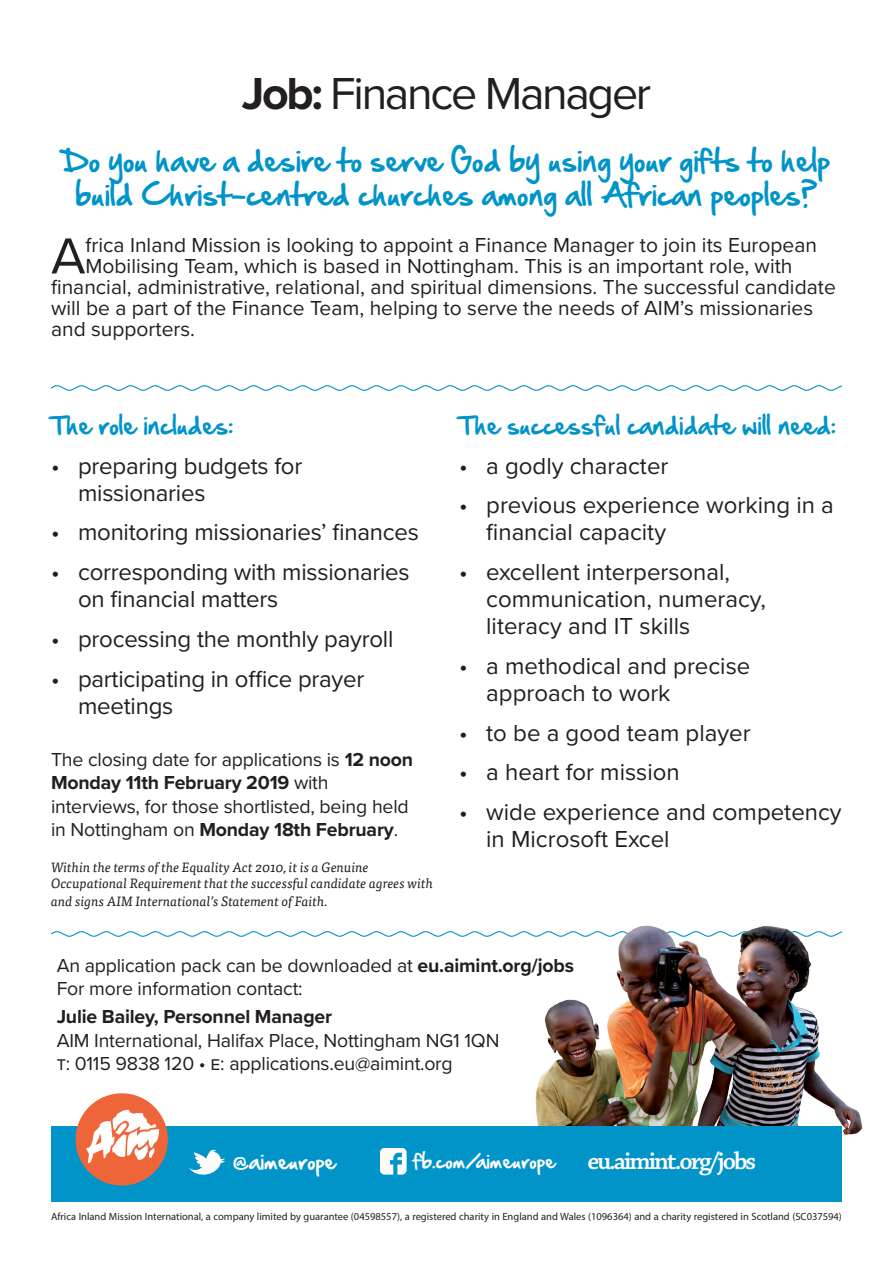
<style>
.page{position:relative;width:893px;height:1263px;background:#fff}
.page>*{position:absolute;margin:0;border:0;box-sizing:border-box;transform-origin:0 0}
.main_body{font:52.5px "Proxima Nova";color:#231f20}
.t1{font:46.5px "Proxima Nova";letter-spacing:-.05em;color:#231f20}
.t2{font:27px/34.5px "Hand Of Sean";color:#0094c8;text-align:center}
.heading{font:600 25.5px "Chaparral Pro";letter-spacing:-.08em;color:#fefcfa}
.t3{font:24px/27px "Proxima Nova";color:#231f20}
.t4{font:22.5px "Hand Of Sean";color:#0094c8}
.main_body-2{font:21px "Proxima Nova";color:#231f20}
.main_body-3{font:19.5px/23.4px "Proxima Nova";letter-spacing:-.01em;color:#231f20}
.t5{font:700 19.5px "Proxima Nova";letter-spacing:-.01em;color:#231f20}
.t6{font:19.05px "Hand Of Sean";color:#fff}
.t7{font:17.55px "Hand Of Sean";color:#fefcfa}
.main_body-4{font:italic 13.5px/16.2px "Tisa Pro";color:#231f20}
.small_legal_text{font:10.5px "Myriad Pro";color:#231f20}
.s1{font-weight:700}
</style>
<div class="page">
<svg style="left:51px;top:931px;width:459px;height:6px"></svg>
<img style="left:510px;top:925px;width:353px;height:210px">
<div style="left:51px;top:1126px;width:791px;height:75px;background:#0094c8"></div>
<svg style="left:380px;top:1148px;width:27px;height:26px"></svg>
<svg style="left:189px;top:1149px;width:36px;height:31px"></svg>
<svg style="left:51px;top:385px;width:791px;height:6px"></svg>
<div style="left:76px;top:1093px;width:92px;height:92px;background:#ef653a;border-radius:50%"></div>
<svg style="left:86px;top:1110px;width:73px;height:54px"></svg>
<p class="t1" style="left:242px;top:59px;width:411px"><span class="s1">Job:</span> Finance Manager</p>
<p class="t2" style="left:63px;top:143px;width:769px">Do you have a desire to serve God by using your gifts to help build Christ-centred churches among all African peoples?</p>
<p class="main_body" style="left:51px;top:217px;width:36px">A</p>
<p class="main_body-2" style="left:86px;top:230px;width:733px">frica Inland Mission is looking to appoint a Finance Manager to join its European</p>
<p class="main_body-2" style="left:86px;top:251px;width:708px">Mobilising Team, which is based in Nottingham. This is an important role, with</p>
<p class="main_body-2" style="left:51px;top:272px;width:786px">financial, administrative, relational, and spiritual dimensions. The successful candidate</p>
<p class="main_body-2" style="left:51px;top:293px;width:764px">will be a part of the Finance Team, helping to serve the needs of AIM’s missionaries</p>
<p class="main_body-2" style="left:51px;top:314px;width:146px">and supporters.</p>
<p class="t4" style="left:51px;top:405px;width:184px">The role includes:</p>
<p class="t3" style="left:78px;top:451px;width:226px;text-indent:-27px">• preparing budgets for missionaries</p>
<p class="t3" style="left:51px;top:518px;width:369px">• monitoring missionaries’ finances</p>
<p class="t3" style="left:78px;top:557px;width:333px;text-indent:-27px">• corresponding with missionaries on financial matters</p>
<p class="t3" style="left:51px;top:624px;width:344px">• processing the monthly payroll</p>
<p class="t3" style="left:78px;top:664px;width:288px;text-indent:-27px">• participating in office prayer meetings</p>
<p class="main_body-3" style="left:51px;top:747px;width:364px">The closing date for applications is <span class="s1">12 noon Monday 11th February 2019</span> with interviews, for those shortlisted, being held in Nottingham on <span class="s1">Monday 18th February</span>.</p>
<p class="main_body-4" style="left:51px;top:858px;width:384px">Within the terms of the Equality Act 2010, it is a Genuine<br>Occupational Requirement that the successful candidate agrees with</p>
<p class="main_body-4" style="left:51px;top:892px;width:278px">and signs AIM International’s Statement of Faith.</p>
<p class="t4" style="left:459px;top:405px;width:378px">The successful candidate will need:</p>
<p class="t3" style="left:459px;top:451px;width:211px">• a godly character</p>
<p class="t3" style="left:486px;top:491px;width:349px;text-indent:-27px">• previous experience working in a financial capacity</p>
<p class="t3" style="left:486px;top:557px;width:281px;text-indent:-27px">• excellent interpersonal, communication, numeracy, literacy and IT skills</p>
<p class="t3" style="left:486px;top:651px;width:266px;text-indent:-27px">• a methodical and precise approach to work</p>
<p class="t3" style="left:459px;top:718px;width:293px">• to be a good team player</p>
<p class="t3" style="left:459px;top:758px;width:222px">• a heart for mission</p>
<p class="t3" style="left:486px;top:797px;width:357px;text-indent:-27px">• wide experience and competency in Microsoft Excel</p>
<p class="main_body-3" style="left:57px;top:953px;width:519px">An application pack can be downloaded at <span class="s1">eu.aimint.org/jobs<br></span>For more information contact:</p>
<p class="t5" style="left:57px;top:1002px;width:277px">Julie Bailey, Personnel Manager</p>
<p class="main_body-3" style="left:57px;top:1027px;width:444px">AIM International, Halifax Place, Nottingham NG1 1QN</p>
<p class="main_body-3" style="left:57px;top:1051px;width:398px">t: 0115 9838 120 • e: applications.eu@aimint.org</p>
<p class="t6" style="left:233px;top:1144px;width:104px">@aimeurope</p>
<p class="t7" style="left:413px;top:1146px;width:144px">fb.com/aimeurope</p>
<p class="heading" style="left:587px;top:1146px;width:170px">eu.aimint.org/jobs</p>
<p class="small_legal_text" style="left:51px;top:1210px;width:792px">Africa Inland Mission International, a company limited by guarantee (04598557), a registered charity in England and Wales (1096364) and a charity registered in Scotland (SC037594)</p>
</div>
